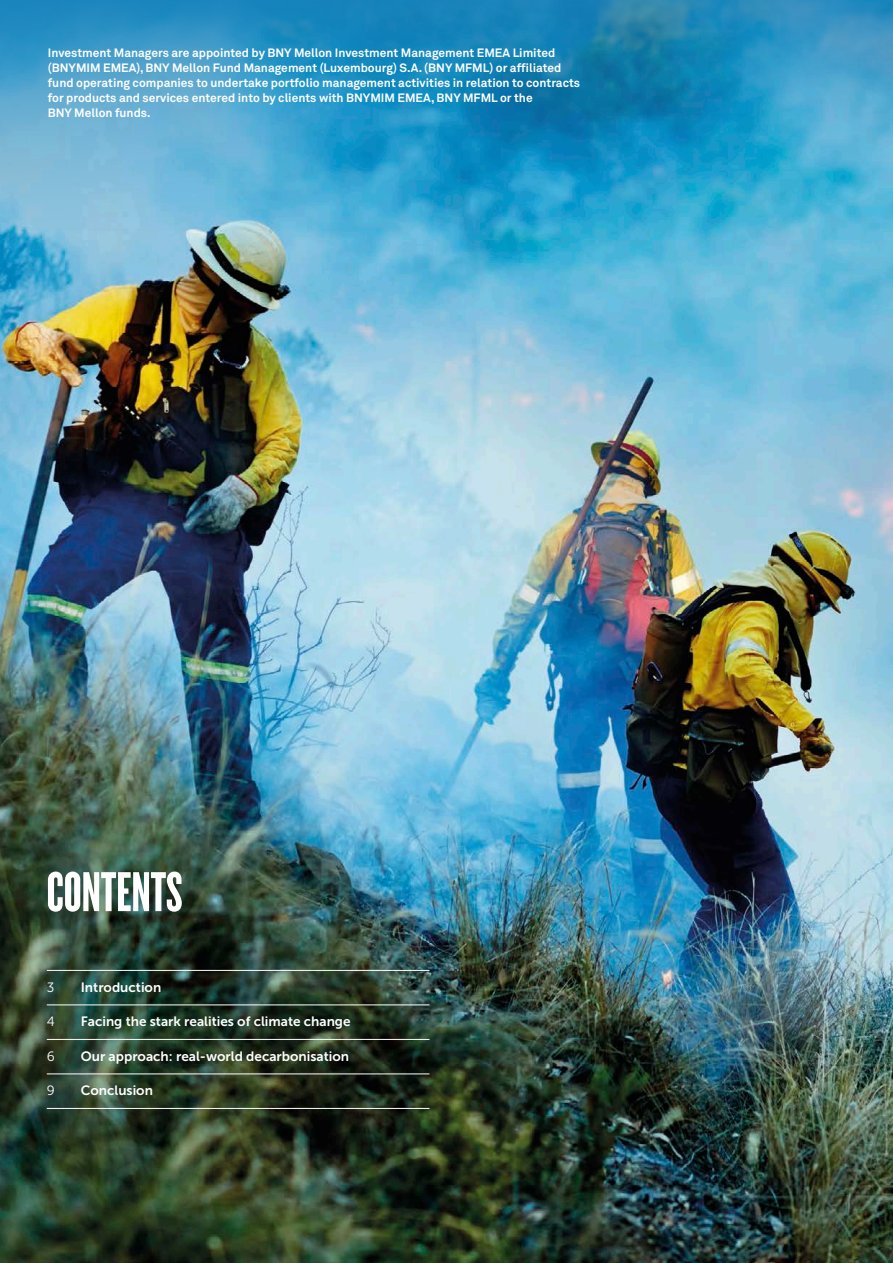
<style>
.page{position:relative;width:893px;height:1263px;background:#fff}
.page>*{position:absolute;margin:0;border:0;box-sizing:border-box;transform-origin:0 0}
.t1{font:58.5px "Knockout 67 Full Bantamwt";letter-spacing:.005em;color:#fff}
.t2{font:13.5px "Museo Sans 700";color:#fff}
.t3{font:13.5px "Museo Sans 300";color:#fff}
.t4{font:700 12px/15px "Akkurat Pro";color:#fff}
</style>
<div class="page">
<img style="left:0;top:231px;width:893px;height:1032px">
<hr style="left:47px;top:970px;width:382px;height:1px;background:#fff">
<hr style="left:47px;top:1004px;width:382px;height:1px;background:#fff">
<hr style="left:47px;top:1039px;width:382px;height:1px;background:#fff">
<hr style="left:47px;top:1073px;width:382px;height:1px;background:#fff">
<hr style="left:47px;top:1108px;width:382px;height:1px;background:#fff">
<svg style="left:0;top:0;width:893px;height:231px;background:#369bc8"></svg>
<p class="t4" style="left:48px;top:46px;width:534px">Investment Managers are appointed by BNY Mellon Investment Management EMEA Limited (BNYMIM EMEA), BNY Mellon Fund Management (Luxembourg) S.A. (BNY MFML) or affiliated fund operating companies to undertake portfolio management activities in relation to contracts for products and services entered into by clients with BNYMIM EMEA, BNY MFML or the<br>BNY Mellon funds.</p>
<h1 class="t1" style="left:47px;top:857px;width:137px">CONTENTS</h1>
<p class="t3" style="left:47px;top:980px;width:9px">3</p>
<p class="t2" style="left:81px;top:979px;width:82px">Introduction</p>
<p class="t3" style="left:47px;top:1014px;width:10px">4</p>
<p class="t2" style="left:81px;top:1014px;width:271px">Facing the stark realities of climate change</p>
<p class="t3" style="left:47px;top:1049px;width:10px">6</p>
<p class="t2" style="left:81px;top:1048px;width:270px">Our approach: real-world decarbonisation</p>
<p class="t3" style="left:47px;top:1083px;width:10px">9</p>
<p class="t2" style="left:81px;top:1083px;width:74px">Conclusion</p>
</div>
